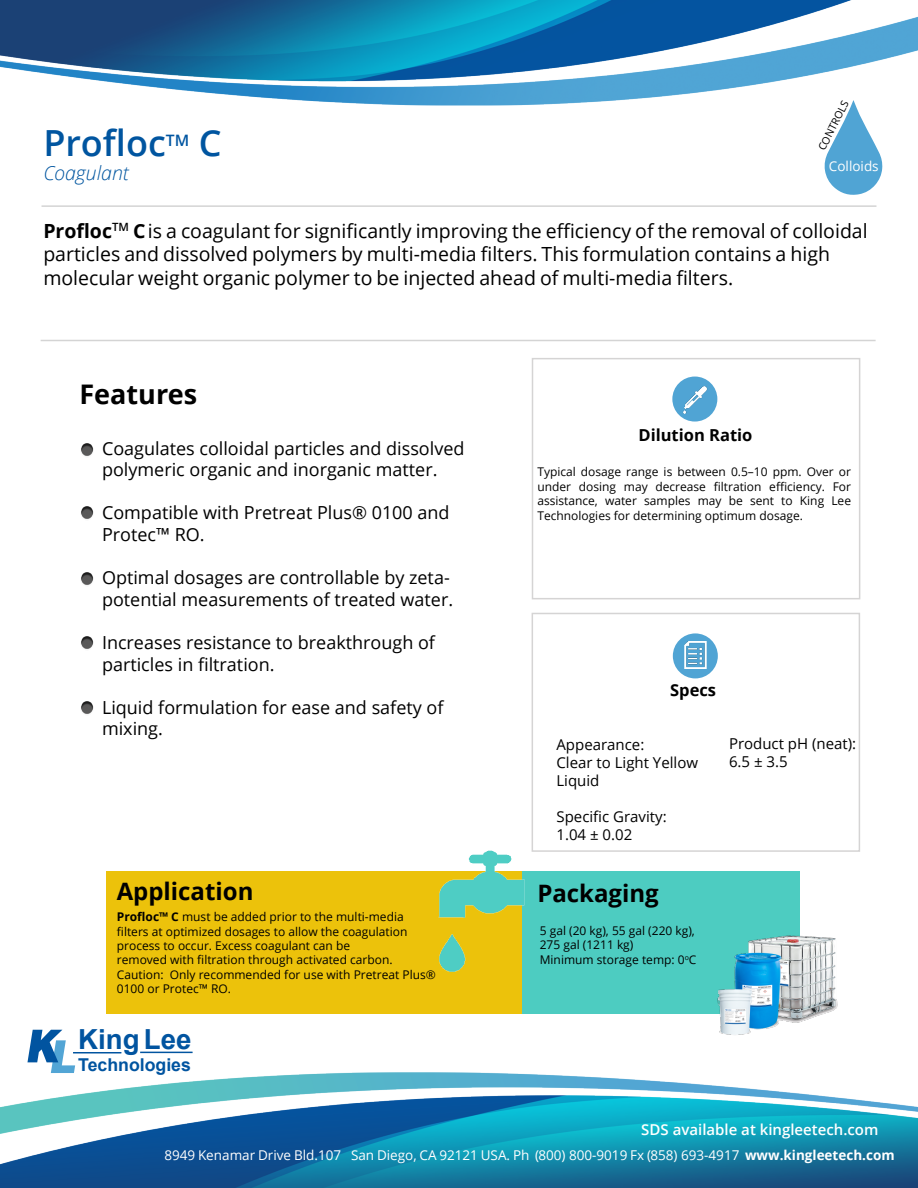
<style>
.page{position:relative;width:918px;height:1188px;background:#fff}
.page>*{position:absolute;margin:0;border:0;box-sizing:border-box;transform-origin:0 0}
.t1{font:600 36px "Open Sans";color:#0055a0}
.t2{font:700 27.6px "Arial";color:#0154a0}
.t3{font:700 27px "Open Sans";color:#000}
.t4{font:700 24px "Open Sans";color:#000}
.t5{font:19.5px/23.4px "Open Sans";color:#000}
.t6{font:italic 300 19.5px "Open Sans";color:#0055a0}
.t7{font:18px/21.6px "Open Sans";color:#000}
.t8{font:700 17.7px "Arial";color:#0154a0}
.t9{font:700 16.5px "Open Sans";color:#000}
.t10{font:600 15.75px "Open Sans";color:#0055a1}
.t11{font:15px/18px "Open Sans";color:#000}
.t12{font:600 15px "Open Sans";color:#fff}
.t13{font:13.5px "Open Sans";color:#fff}
.t14{font:12px/14.4px "Open Sans";color:#000}
.t15{font:10.5px "Open Sans";color:#000}
.s1{font-weight:700}
</style>
<div class="page">
<div style="left:532px;top:613px;width:328px;height:239px;border:2px solid #d5d4d4"></div>
<img style="left:81px;top:701px;width:13px;height:14px">
<img style="left:81px;top:636px;width:13px;height:14px">
<img style="left:81px;top:572px;width:13px;height:14px">
<img style="left:81px;top:506px;width:13px;height:14px">
<img style="left:81px;top:443px;width:13px;height:14px">
<svg style="left:824px;top:122px;width:59px;height:73px"></svg>
<img style="left:0;top:1051px;width:918px;height:137px">
<img style="left:0;top:0;width:918px;height:122px">
<div style="left:532px;top:358px;width:328px;height:241px;border:2px solid #d5d4d4"></div>
<hr style="left:42px;top:205px;width:834px;height:2px;background:#d4d4d4">
<hr style="left:41px;top:340px;width:835px;height:1px;background:#d4d4d4">
<div style="left:106px;top:871px;width:418px;height:143px;background:#ecc20b"></div>
<div style="left:523px;top:871px;width:277px;height:142px;background:#4dccc1"></div>
<img style="left:438px;top:850px;width:87px;height:127px">
<div style="left:672px;top:377px;width:45px;height:45px;background:#50a4d4;border-radius:50%"></div>
<img style="left:683px;top:386px;width:25px;height:27px">
<div style="left:673px;top:633px;width:45px;height:45px;background:#50a4d4;border-radius:50%"></div>
<img style="left:684px;top:642px;width:23px;height:27px">
<img style="left:694px;top:935px;width:169px;height:120px">
<svg style="left:27px;top:1030px;width:48px;height:43px"></svg>
<hr style="left:73px;top:1052px;width:48px;height:1px;background:#0154a0">
<hr style="left:140px;top:1052px;width:53px;height:1px;background:#0154a0">
<h1 class="t1" style="left:43px;top:118px;width:124px">Profloc</h1>
<h3 class="t10" style="left:166px;top:129px;width:25px">TM</h3>
<h1 class="t1" style="left:199px;top:118px;width:24px">C</h1>
<h3 class="t6" style="left:43px;top:159px;width:87px">Coagulant</h3>
<p class="t15" style="left:815px;top:147px;width:56px;rotate:-63deg">CONTROLS</p>
<p class="t13" style="left:829px;top:157px;width:51px">Colloids</p>
<p class="t5" style="left:43px;top:219px;width:826px"><span class="s1">Profloc</span><sup>TM</sup> <span class="s1">C</span>is a coagulant for significantly improving the efficiency of the removal of colloidal particles and dissolved polymers by multi-media filters. This formulation contains a high molecular weight organic polymer to be injected ahead of multi-media filters.</p>
<h3 class="t3" style="left:80px;top:375px;width:119px">Features</h3>
<h3 class="t7" style="left:102px;top:437px;width:364px">Coagulates colloidal particles and dissolved polymeric organic and inorganic matter.</h3>
<h3 class="t7" style="left:102px;top:502px;width:349px">Compatible with Pretreat Plus® 0100 and<br>Protec™ RO.</h3>
<h3 class="t7" style="left:102px;top:566px;width:353px">Optimal dosages are controllable by zeta&shy;potential measurements of treated water.</h3>
<h3 class="t7" style="left:102px;top:631px;width:335px">Increases resistance to breakthrough of particles in filtration.</h3>
<h3 class="t7" style="left:102px;top:696px;width:343px">Liquid formulation for ease and safety of mixing.</h3>
<h3 class="t9" style="left:639px;top:423px;width:115px">Dilution Ratio</h3>
<p class="t14" style="left:537px;top:465px;width:315px;text-align:justify">Typical dosage range is between 0.5–10 ppm. Over or under dosing may decrease filtration efficiency. For assistance, water samples may be sent to King Lee Technologies for determining optimum dosage.</p>
<h3 class="t9" style="left:670px;top:679px;width:47px">Specs</h3>
<p class="t11" style="left:556px;top:735px;width:143px">Appearance:<br>Clear to Light Yellow<br>Liquid</p>
<p class="t11" style="left:556px;top:807px;width:112px">Specific Gravity:<br>1.04 ± 0.02</p>
<p class="t11" style="left:729px;top:734px;width:129px">Product pH (neat):<br>6.5 ± 3.5</p>
<h3 class="t4" style="left:117px;top:875px;width:138px">Application</h3>
<h3 class="t4" style="left:537px;top:877px;width:123px">Packaging</h3>
<p class="t14" style="left:117px;top:909px;width:320px"><span class="s1">Profloc™ C</span> must be added prior to the multi-media filters at optimized dosages to allow the coagulation process to occur. Excess coagulant can be<br>removed with filtration through activated carbon.<br>Caution: Only recommended for use with Pretreat Plus® 0100 or Protec™ RO.</p>
<p class="t14" style="left:540px;top:923px;width:158px">5 gal (20 kg), 55 gal (220 kg),<br>275 gal (1211 kg)<br>Minimum storage temp: 0<sup>o</sup>C</p>
<h2 class="t2" style="left:78px;top:1020px;width:115px">King Lee</h2>
<h3 class="t8" style="left:78px;top:1052px;width:114px">Technologies</h3>
<p class="t12" style="left:641px;top:1120px;width:239px">SDS available at kingleetech.com</p>
<p class="t13" style="left:164px;top:1146px;width:732px">8949 Kenamar Drive Bld.107 San Diego, CA 92121 USA. Ph (800) 800-9019 Fx (858) 693-4917 <span class="s1">www.kingleetech.com</span></p>
</div>
